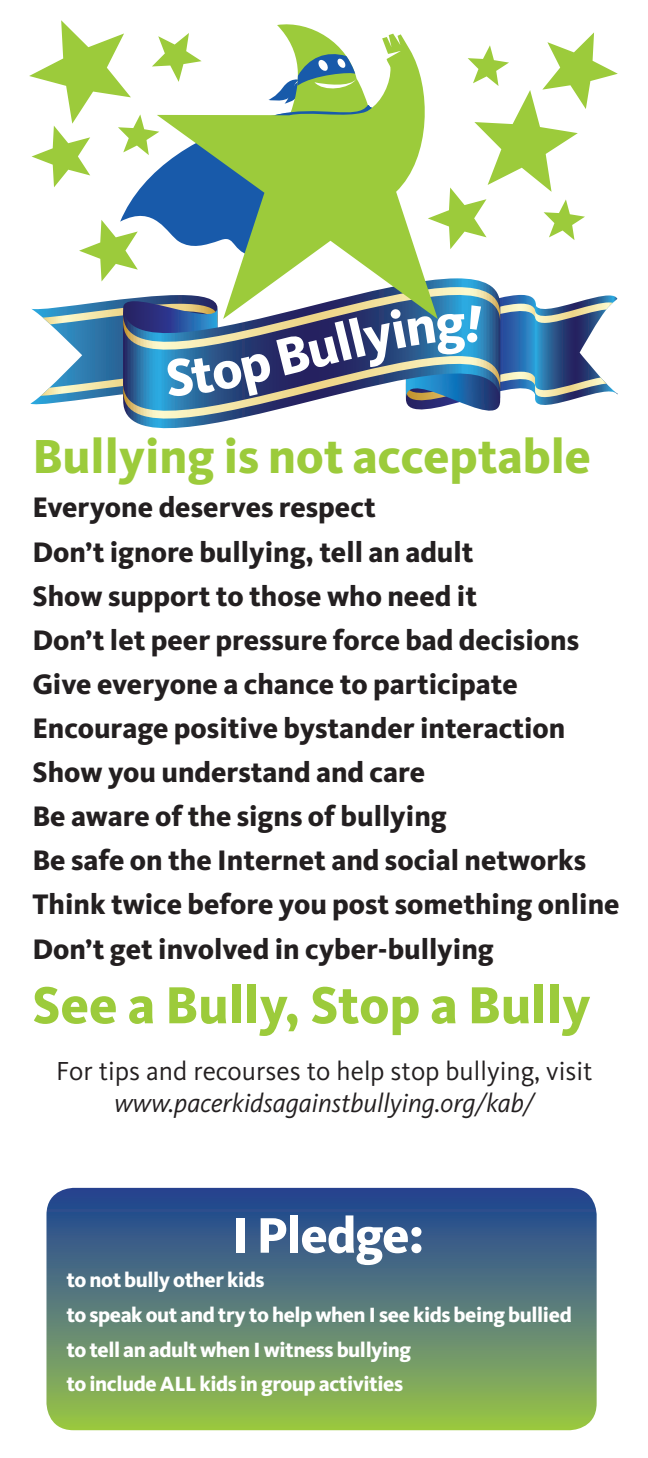
<style>
.page{position:relative;width:648px;height:1458px;background:#fff}
.page>*{position:absolute;margin:0;border:0;box-sizing:border-box;transform-origin:0 0}
.t1{font:800 54px "Kievit OT";color:#9ccb3b}
.t2{font:800 51.75px "Kievit OT";letter-spacing:-.02em;color:#fff}
.t3{font:800 49.5px "Kievit OT";color:#9ccb3b}
.t4{font:800 29.25px/44.1px "Kievit OT";color:#231f20}
.t5{font:27px "Kievit OT";color:#231f20}
.t6{font:italic 27px "Kievit OT";color:#231f20}
.t7{font:800 21.38px/34.6px "Kievit OT";letter-spacing:-.02em;color:#fff}
</style>
<div class="page">
<svg style="left:46px;top:1188px;width:551px;height:242px;background:#5c8174"></svg>
<svg style="left:29px;top:20px;width:589px;height:409px"></svg>
<h3 class="t3" style="left:32px;top:428px;width:560px">Bullying is not acceptable</h3>
<p class="t4" style="left:32px;top:486px;width:589px">Everyone deserves respect<br>Don’t ignore bullying, tell an adult<br>Show support to those who need it<br>Don’t let peer pressure force bad decisions Give everyone a chance to participate Encourage positive bystander interaction Show you understand and care<br>Be aware of the signs of bullying<br>Be safe on the Internet and social networks Think twice before you post something online Don’t get involved in cyber-bullying</p>
<h1 class="t1" style="left:32px;top:973px;width:560px">See a Bully, Stop a Bully</h1>
<p class="t5" style="left:56px;top:1056px;width:538px">For tips and recourses to help stop bullying, visit</p>
<p class="t6" style="left:114px;top:1088px;width:422px">www.pacerkidsagainstbullying.org/kab/</p>
<h2 class="t2" style="left:232px;top:1205px;width:194px">I Pledge:</h2>
<p class="t7" style="left:66px;top:1263px;width:507px">to not bully other kids<br>to speak out and try to help when I see kids being bullied to tell an adult when I witness bullying<br>to include ALL kids in group activities</p>
</div>
